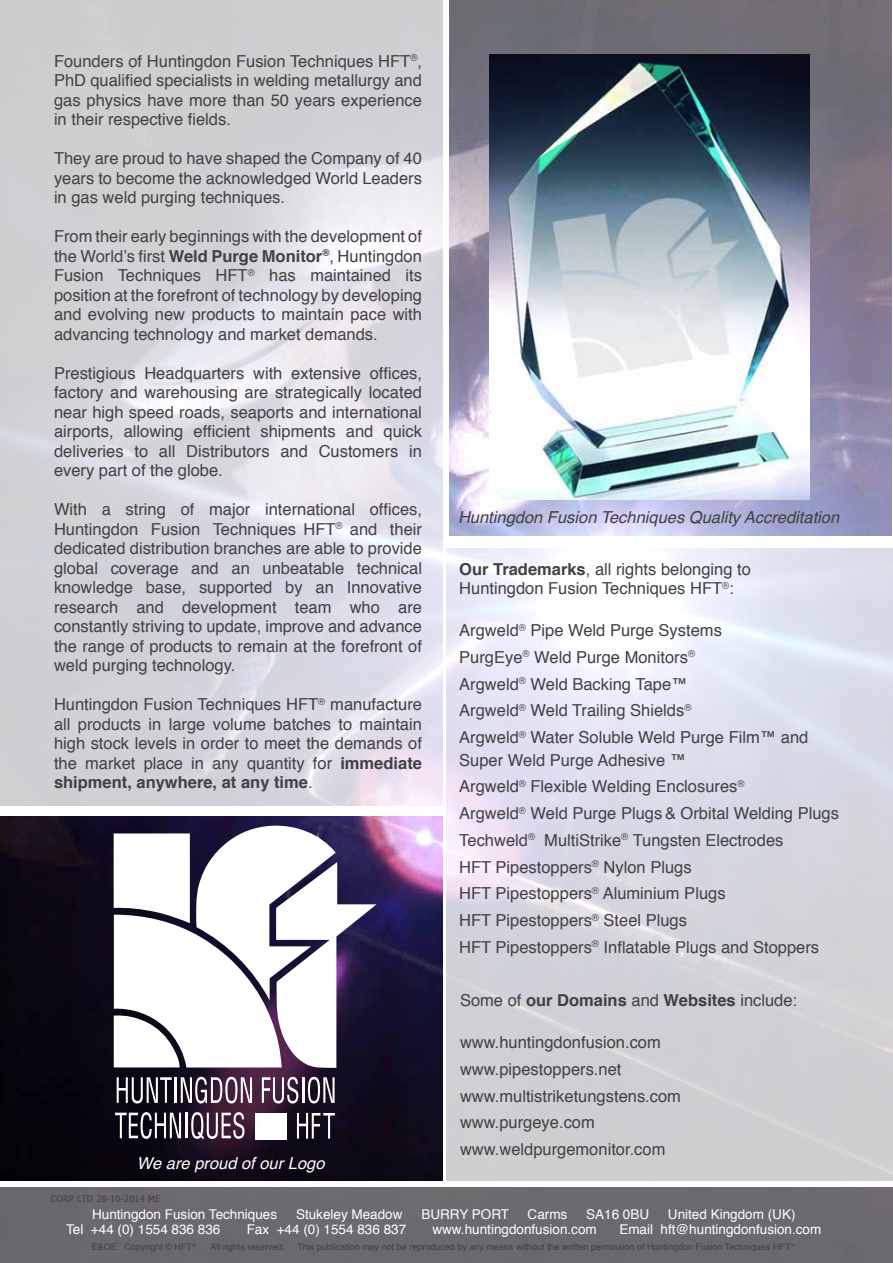
<style>
.page{position:relative;width:893px;height:1263px;background:#fff}
.page>*{position:absolute;margin:0;border:0;box-sizing:border-box;transform-origin:0 0}
.t1{font:16.5px/19.5px "Helvetica";color:#414042;text-align:justify}
.t2{font:italic 16.5px "Helvetica";color:#414042}
.t3{font:700 16.5px "Helvetica";color:#414042}
.t4{font:italic 16.5px "Helvetica";color:#fff}
.t5{font:13.5px "Helvetica";color:#fff}
.t6{font:9px "Helvetica";color:#414042}
.t7{font:9px "Tahoma";letter-spacing:.025em;color:#414042}
.s1{font-weight:700}
.s2{font-weight:400}
</style>
<div class="page">
<img style="left:450px;top:0;width:442px;height:536px">
<div style="left:0;top:1187px;width:893px;height:76px;background:#6a6a6f"></div>
<img style="left:0;top:816px;width:442px;height:364px">
<img style="left:489px;top:54px;width:321px;height:446px">
<svg style="left:114px;top:826px;width:263px;height:243px"></svg>
<svg style="left:117px;top:1077px;width:55px;height:26px"></svg>
<hr style="left:174px;top:1077px;width:2px;height:26px;background:#fff">
<svg style="left:181px;top:1077px;width:71px;height:26px"></svg>
<svg style="left:262px;top:1077px;width:36px;height:26px"></svg>
<hr style="left:302px;top:1077px;width:2px;height:26px;background:#fff">
<svg style="left:308px;top:1077px;width:27px;height:26px"></svg>
<svg style="left:115px;top:1112px;width:66px;height:27px"></svg>
<hr style="left:185px;top:1113px;width:2px;height:25px;background:#fff">
<svg style="left:191px;top:1112px;width:53px;height:27px"></svg>
<svg style="left:297px;top:1113px;width:38px;height:25px"></svg>
<div style="left:255px;top:1113px;width:32px;height:26px;background:#fff"></div>
<p class="t1" style="left:54px;top:52px;width:369px">Founders of Huntingdon Fusion Techniques HFT<sup>®</sup>, PhD qualified specialists in welding metallurgy and gas physics have more than 50 years experience in their respective fields.</p>
<p class="t1" style="left:54px;top:149px;width:369px">They are proud to have shaped the Company of 40 years to become the acknowledged World Leaders in gas weld purging techniques.</p>
<p class="t1" style="left:54px;top:227px;width:369px">From their early beginnings with the development of the World’s first <span class="s1">Weld Purge Monitor</span><sup>®</sup>, Huntingdon Fusion Techniques HFT<sup>®</sup> has maintained its position at the forefront of technology by developing and evolving new products to maintain pace with advancing technology and market demands.</p>
<p class="t1" style="left:54px;top:364px;width:369px">Prestigious Headquarters with extensive offices, factory and warehousing are strategically located near high speed roads, seaports and international airports, allowing efficient shipments and quick deliveries to all Distributors and Customers in every part of the globe.</p>
<p class="t1" style="left:54px;top:500px;width:370px">With a string of major international offices, Huntingdon Fusion Techniques HFT<sup>®</sup> and their dedicated distribution branches are able to provide global coverage and an unbeatable technical knowledge base, supported by an Innovative research and development team who are constantly striving to update, improve and advance the range of products to remain at the forefront of weld purging technology.</p>
<p class="t1" style="left:54px;top:695px;width:369px">Huntingdon Fusion Techniques HFT<sup>®</sup> manufacture all products in large volume batches to maintain high stock levels in order to meet the demands of the market place in any quantity for <span class="s1">immediate shipment, anywhere, at any time</span>.</p>
<p class="t4" style="left:137px;top:1150px;width:189px">We are proud of our Logo</p>
<p class="t7" style="left:51px;top:1193px;width:111px">CORP LTD 28-10-2014 ME</p>
<p class="t2" style="left:458px;top:504px;width:383px">Huntingdon Fusion Techniques Quality Accreditation</p>
<p class="t1" style="left:459px;top:560px;width:293px"><span class="s1">Our Trademarks</span>, all rights belonging to<br>Huntingdon Fusion Techniques HFT<sup>®</sup>:</p>
<p class="t1" style="left:459px;top:617px;width:351px;line-height:26.7px;text-align:left">Argweld<sup>®</sup> Pipe Weld Purge Systems<br>PurgEye<sup>®</sup> Weld Purge Monitors<sup>®<br></sup>Argweld<sup>®</sup> Weld Backing Tape™<br>Argweld<sup>®</sup> Weld Trailing Shields<sup>®<br></sup>Argweld<sup>®</sup> Water Soluble Weld Purge Film™ and</p>
<p class="t1" style="left:459px;top:747px;width:381px;line-height:26.7px;text-align:left">Super Weld Purge Adhesive ™<br>Argweld<sup>®</sup> Flexible Welding Enclosures<sup>®<br></sup>Argweld<sup>®</sup> Weld Purge Plugs &amp; Orbital Welding Plugs Techweld<sup>®</sup> MultiStrike<sup>®</sup> Tungsten Electrodes<br>HFT Pipestoppers<sup>®</sup> Nylon Plugs<br>HFT Pipestoppers<sup>®</sup> Aluminium Plugs<br>HFT Pipestoppers<sup>®</sup> Steel Plugs<br>HFT Pipestoppers<sup>®</sup> Inflatable Plugs and Stoppers</p>
<p class="t3" style="left:460px;top:987px;width:339px"><span class="s2">Some of</span> our Domains <span class="s2">and</span> Websites <span class="s2">include:</span></p>
<p class="t1" style="left:460px;top:1029px;width:222px;line-height:26.7px;text-align:left">www.huntingdonfusion.com www.pipestoppers.net www.multistriketungstens.com www.purgeye.com www.weldpurgemonitor.com</p>
<p class="t5" style="left:92px;top:1204px;width:187px">Huntingdon Fusion Techniques</p>
<p class="t5" style="left:296px;top:1204px;width:108px">Stukeley Meadow</p>
<p class="t5" style="left:421px;top:1204px;width:89px">BURRY PORT</p>
<p class="t5" style="left:528px;top:1204px;width:41px">Carms</p>
<p class="t5" style="left:586px;top:1204px;width:65px">SA16 0BU</p>
<p class="t5" style="left:668px;top:1204px;width:129px">United Kingdom (UK)</p>
<p class="t5" style="left:66px;top:1219px;width:156px">Tel +44 (0) 1554 836 836</p>
<p class="t5" style="left:247px;top:1219px;width:161px">Fax +44 (0) 1554 836 837</p>
<p class="t5" style="left:432px;top:1219px;width:166px">www.huntingdonfusion.com</p>
<p class="t5" style="left:619px;top:1219px;width:204px">Email hft@huntingdonfusion.com</p>
<p class="t6" style="left:92px;top:1240px;width:108px">E&amp;OE. Copyright © HFT<sup>®</sup>.</p>
<p class="t6" style="left:210px;top:1240px;width:76px">All rights reserved.</p>
<p class="t6" style="left:297px;top:1240px;width:498px">This publication may not be reproduced by any means without the written permission of Huntingdon Fusion Techniques HFT<sup>®</sup></p>
</div>
